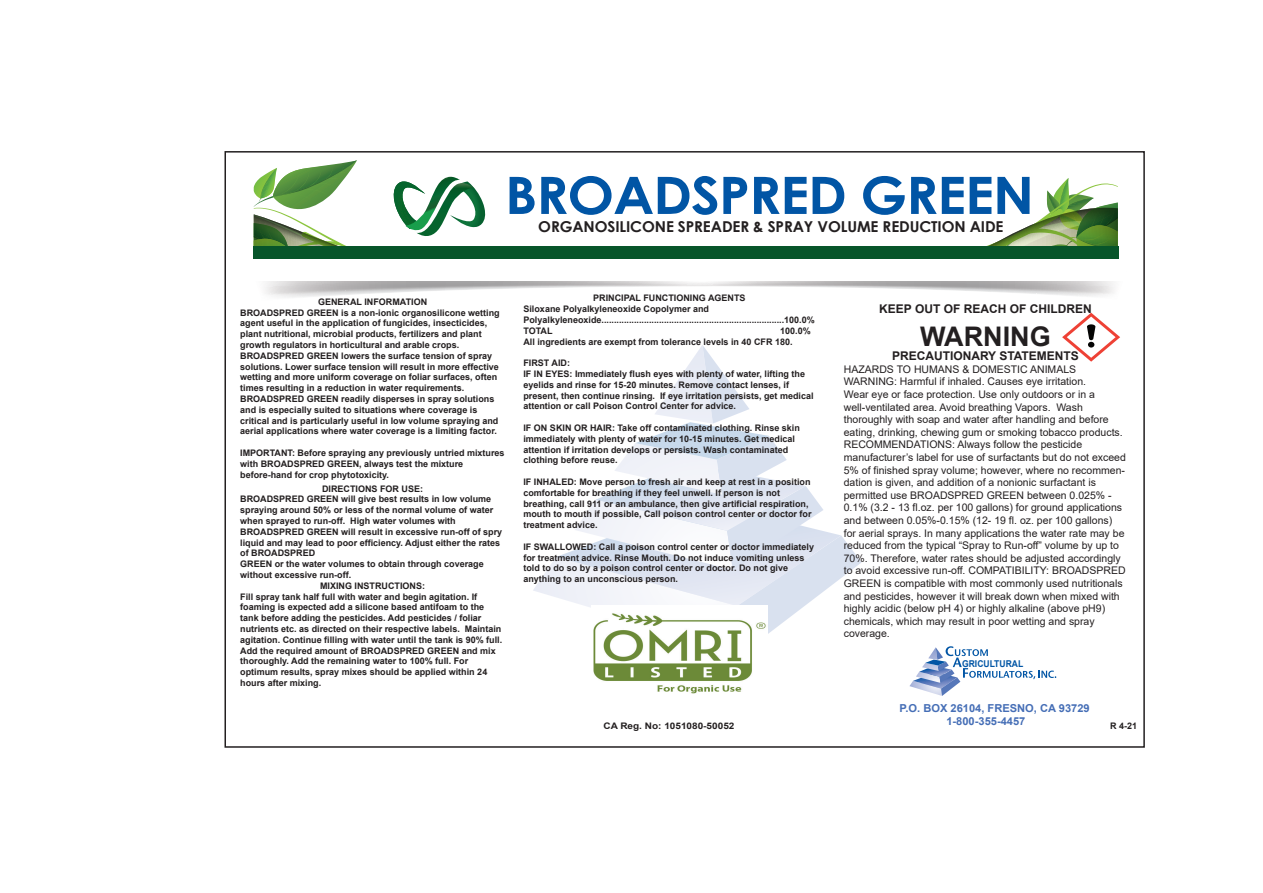
<style>
.page{position:relative;width:1263px;height:893px;background:#fff}
.page>*{position:absolute;margin:0;border:0;box-sizing:border-box;transform-origin:0 0}
.t1{font:700 51.6px "Century Gothic";letter-spacing:-.02em;color:#0155a5;scale:1.08 1}
.t2{font:700 27px "Arial";color:#231f20}
.t3{font:700 15px "Century Gothic";letter-spacing:-.01em;color:#231f20}
.t4{font:700 12px "Arial";color:#231f20}
.t5{font:700 10.95px/13.2px "Arial";color:#456eb6}
.t6{font:10.5px/12.6px "Arial";color:#231f20}
.t7{font:700 9.45px "Arial";color:#0155a5;scale:.91 1}
.t8{font:700 9px/10.8px "Arial";color:#231f20}
.t9{font:700 9px "Arial";color:#231f20;scale:1.11 1}
</style>
<div class="page">
<svg style="left:253px;top:160px;width:867px;height:536px"></svg>
<h1 class="t1" style="left:505px;top:156px;width:491px">BROADSPRED GREEN</h1>
<h3 class="t3" style="left:538px;top:215px;width:467px">ORGANOSILICONE SPREADER &amp; SPRAY VOLUME REDUCTION AIDE</h3>
<p class="t8" style="left:240px;top:296px;width:261px;text-indent:78px">GENERAL INFORMATION<br>BROADSPRED GREEN is a non-ionic organosilicone wetting agent useful in the application of fungicides, insecticides, plant nutritional, microbial products, fertilizers and plant growth regulators in horticultural and arable crops.<br>BROADSPRED GREEN lowers the surface tension of spray solutions. Lower surface tension will result in more effective wetting and more uniform coverage on foliar surfaces, often times resulting in a reduction in water requirements.<br>BROADSPRED GREEN readily disperses in spray solutions and is especially suited to situations where coverage is critical and is particularly useful in low volume spraying and aerial applications where water coverage is a limiting factor.</p>
<p class="t8" style="left:240px;top:448px;width:266px">IMPORTANT: Before spraying any previously untried mixtures with BROADSPRED GREEN, always test the mixture before-hand for crop phytotoxicity.</p>
<p class="t8" style="left:322px;top:483px;width:103px">DIRECTIONS FOR USE:</p>
<p class="t8" style="left:240px;top:494px;width:253px">BROADSPRED GREEN will give best results in low volume</p>
<p class="t8" style="left:240px;top:505px;width:255px">spraying around 50% or less of the normal volume of water</p>
<p class="t8" style="left:240px;top:515px;width:217px">when sprayed to run-off. High water volumes with</p>
<p class="t8" style="left:240px;top:526px;width:264px">BROADSPRED GREEN will result in excessive run-off of spry</p>
<p class="t8" style="left:240px;top:537px;width:262px">liquid and may lead to poor efficiency. Adjust either the rates</p>
<p class="t8" style="left:240px;top:548px;width:76px">of BROADSPRED</p>
<p class="t8" style="left:240px;top:559px;width:245px">GREEN or the water volumes to obtain through coverage</p>
<p class="t8" style="left:240px;top:569px;width:113px">without excessive run-off.</p>
<p class="t8" style="left:320px;top:580px;width:107px">MIXING INSTRUCTIONS:</p>
<p class="t8" style="left:240px;top:591px;width:239px">Fill spray tank half full with water and begin agitation. If</p>
<p class="t8" style="left:240px;top:602px;width:246px">foaming is expected add a silicone based antifoam to the</p>
<p class="t8" style="left:240px;top:613px;width:243px">tank before adding the pesticides. Add pesticides / foliar</p>
<p class="t8" style="left:240px;top:623px;width:263px">nutrients etc. as directed on their respective labels. Maintain</p>
<p class="t8" style="left:240px;top:634px;width:264px">agitation. Continue filling with water until the tank is 90% full.</p>
<p class="t8" style="left:240px;top:645px;width:257px">Add the required amount of BROADSPRED GREEN and mix</p>
<p class="t8" style="left:240px;top:656px;width:230px">thoroughly. Add the remaining water to 100% full. For</p>
<p class="t8" style="left:240px;top:667px;width:249px">optimum results, spray mixes should be applied within 24</p>
<p class="t8" style="left:240px;top:677px;width:83px">hours after mixing.</p>
<p class="t8" style="left:523px;top:293px;width:293px;text-indent:70px">PRINCIPAL FUNCTIONING AGENTS<br>Siloxane Polyalkyleneoxide Copolymer and Polyalkyleneoxide.........................................................................100.0% TOTAL</p>
<p class="t8" style="left:523px;top:325px;width:289px;text-indent:257px">100.0%<br>All ingredients are exempt from tolerance levels in 40 CFR 180.</p>
<p class="t8" style="left:523px;top:358px;width:292px">FIRST AID:<br>IF IN EYES: Immediately flush eyes with plenty of water, lifting the eyelids and rinse for 15-20 minutes. Remove contact lenses, if present, then continue rinsing. If eye irritation persists, get medical attention or call Poison Control Center for advice.</p>
<p class="t8" style="left:523px;top:422px;width:278px">IF ON SKIN OR HAIR: Take off contaminated clothing. Rinse skin immediately with plenty of water for 10-15 minutes. Get medical attention if irritation develops or persists. Wash contaminated clothing before reuse.</p>
<p class="t8" style="left:523px;top:476px;width:290px">IF INHALED: Move person to fresh air and keep at rest in a position comfortable for breathing if they feel unwell. If person is not breathing, call 911 or an ambulance, then give artificial respiration, mouth to mouth if possible, Call poison control center or doctor for treatment advice.</p>
<p class="t8" style="left:523px;top:541px;width:292px">IF SWALLOWED: Call a poison control center or doctor immediately for treatment advice. Rinse Mouth. Do not induce vomiting unless told to do so by a poison control center or doctor. Do not give anything to an unconscious person.</p>
<h3 class="t4" style="left:879px;top:301px;width:214px">KEEP OUT OF REACH OF CHILDREN</h3>
<h2 class="t2" style="left:920px;top:317px;width:132px">WARNING</h2>
<h3 class="t4" style="left:892px;top:347px;width:188px">PRECAUTIONARY STATEMENTS</h3>
<p class="t6" style="left:844px;top:363px;width:284px">HAZARDS TO HUMANS &amp; DOMESTIC ANIMALS WARNING: Harmful if inhaled. Causes eye irritation.<br>Wear eye or face protection. Use only outdoors or in a well-ventilated area. Avoid breathing Vapors. Wash thoroughly with soap and water after handling and before eating, drinking, chewing gum or smoking tobacco products.<br>RECOMMENDATIONS: Always follow the pesticide manufacturer’s label for use of surfactants but do not exceed 5% of finished spray volume; however, where no recommen&shy;dation is given, and addition of a nonionic surfactant is permitted use BROADSPRED GREEN between 0.025% - 0.1% (3.2 - 13 fl.oz. per 100 gallons) for ground applications and between 0.05%-0.15% (12- 19 fl. oz. per 100 gallons) for aerial sprays. In many applications the water rate may be reduced from the typical “Spray to Run-off” volume by up to 70%. Therefore, water rates should be adjusted accordingly to avoid excessive run-off. COMPATIBILITY: BROADSPRED GREEN is compatible with most commonly used nutritionals and pesticides, however it will break down when mixed with highly acidic (below pH 4) or highly alkaline (above pH9) chemicals, which may result in poor wetting and spray coverage.</p>
<p class="t7" style="left:962px;top:657px;width:69px">GRICULTURAL</p>
<p class="t5" style="left:946px;top:701px;width:145px;text-indent:-47px">P.O. BOX 26104, FRESNO, CA 93729<br>1-800-355-4457</p>
<p class="t9" style="left:603px;top:719px;width:119px">CA Reg. No: 1051080-50052</p>
<p class="t8" style="left:1110px;top:720px;width:29px">R 4-21</p>
</div>
